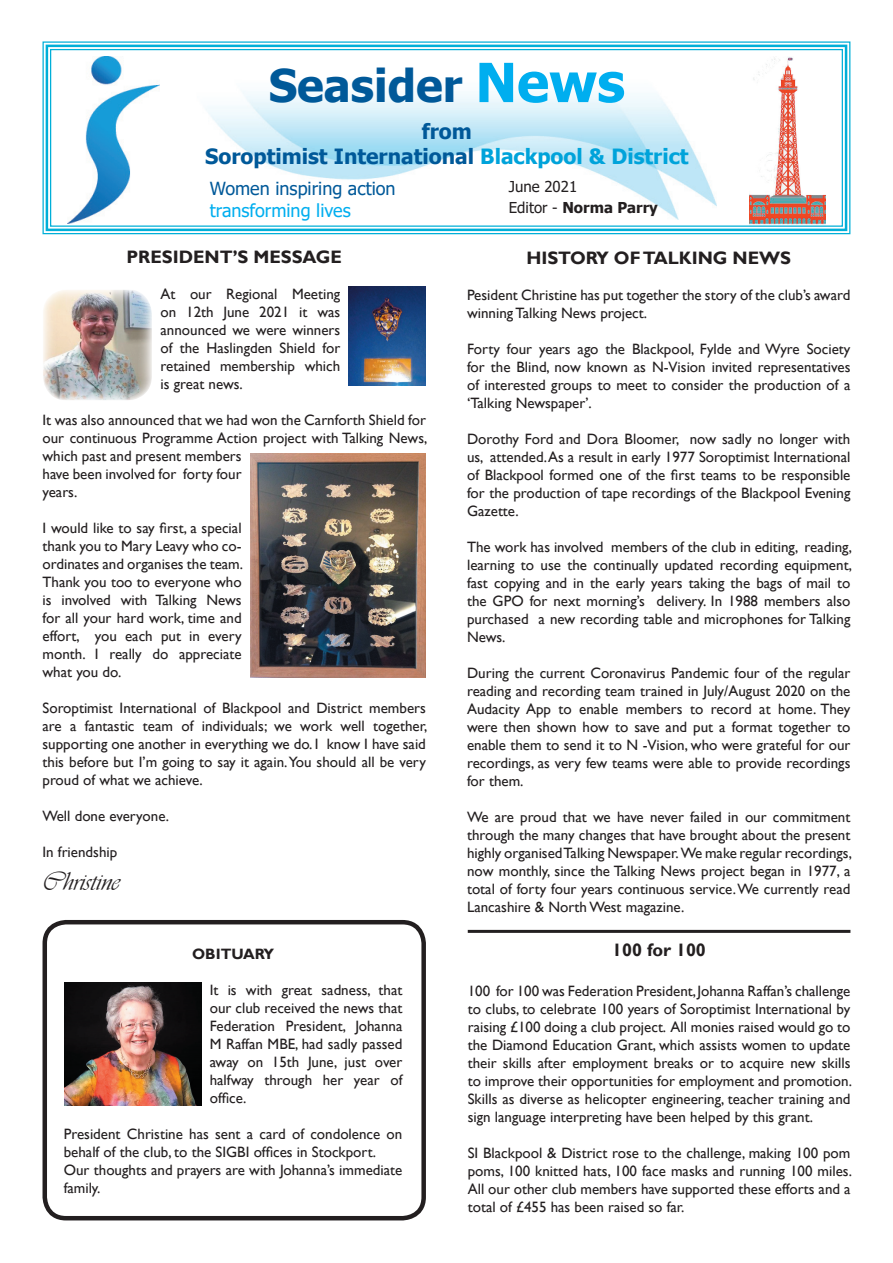
<style>
.page{position:relative;width:893px;height:1263px;background:#fff}
.page>*{position:absolute;margin:0;border:0;box-sizing:border-box;transform-origin:0 0}
.t1{font:700 45px "Tahoma";color:#005999}
.t2{font:27px "Concerto";color:#231f20}
.t3{font:700 21px/25.2px "Tahoma";color:#005999;text-align:center}
.t4{font:700 18px "Gill Sans";color:#231f20}
.t5{font:18px "Tahoma";color:#005999}
.t6{font:18px "Tahoma";color:#00aeef}
.t7{font:15px/18px "Gill Sans";color:#231f20;text-align:justify}
.t8{font:700 15px "Tahoma";color:#231f20}
.t9{font:15px "Tahoma";color:#231f20}
.t10{font:700 15px "Gill Sans";color:#231f20}
.s1{font-size:54px;color:#00aeef}
.s2{color:#00a3da}
.s3{font-weight:400}
</style>
<div class="page">
<svg style="left:42px;top:920px;width:384px;height:298px"></svg>
<svg style="left:42px;top:41px;width:809px;height:194px"></svg>
<div style="left:46px;top:45px;width:801px;height:186px;border:2px solid #00afd8"></div>
<div style="left:50px;top:49px;width:793px;height:178px;border:1px solid #00afd8"></div>
<img style="left:178px;top:55px;width:538px;height:165px">
<img style="left:67px;top:57px;width:92px;height:167px">
<img style="left:750px;top:57px;width:76px;height:168px">
<hr style="left:468px;top:930px;width:382px;height:3px;background:#231f20">
<img style="left:43px;top:290px;width:109px;height:110px">
<img style="left:250px;top:453px;width:176px;height:225px">
<img style="left:349px;top:287px;width:76px;height:98px">
<img style="left:65px;top:982px;width:136px;height:123px">
<h1 class="t1" style="left:269px;top:54px;width:358px">Seasider <span class="s1">News</span></h1>
<h3 class="t3" style="left:205px;top:120px;width:485px">from<br>Soroptimist International <span class="s2">Blackpool &amp; District</span></h3>
<p class="t8" style="left:509px;top:197px;width:151px"><span class="s3">Editor -</span> Norma Parry</p>
<p class="t9" style="left:509px;top:176px;width:70px">June 2021</p>
<p class="t5" style="left:210px;top:177px;width:187px">Women inspiring action</p>
<p class="t6" style="left:210px;top:198px;width:142px">transforming lives</p>
<p class="t4" style="left:126px;top:246px;width:217px">PRESIDENT’S MESSAGE</p>
<p class="t7" style="left:161px;top:286px;width:181px">At our Regional Meeting on 12th June 2021 it was announced we were winners of the Haslingden Shield for retained membership which is great news.</p>
<p class="t7" style="left:43px;top:412px;width:386px;text-align:left">It was also announced that we had won the Carnforth Shield for our continuous Programme Action project with Talking News, which past and present members<br>have been involved for forty four<br>years.</p>
<p class="t7" style="left:43px;top:520px;width:202px">I would like to say first, a special thank you to Mary Leavy who co&shy;ordinates and organises the team.<br>Thank you too to everyone who is involved with Talking News for all your hard work, time and effort, you each put in every month. I really do appreciate what you do.</p>
<p class="t7" style="left:43px;top:700px;width:386px">Soroptimist International of Blackpool and District members are a fantastic team of individuals; we work well together, supporting one another in everything we do. I know I have said this before but I’m going to say it again. You should all be very proud of what we achieve.</p>
<p class="t7" style="left:43px;top:808px;width:128px">Well done everyone.</p>
<p class="t7" style="left:43px;top:844px;width:76px">In friendship</p>
<h2 class="t2" style="left:43px;top:865px;width:78px">Christine</h2>
<p class="t10" style="left:192px;top:944px;width:84px">OBITUARY</p>
<p class="t7" style="left:210px;top:981px;width:194px">It is with great sadness, that our club received the news that Federation President, Johanna M Raffan MBE, had sadly passed away on 15th June, just over halfway through her year of office.</p>
<p class="t7" style="left:64px;top:1125px;width:340px;text-align:left">President Christine has sent a card of condolence on behalf of the club, to the SIGBI offices in Stockport.<br>Our thoughts and prayers are with Johanna’s immediate family.</p>
<p class="t4" style="left:526px;top:247px;width:266px">HISTORY OF TALKING NEWS</p>
<p class="t7" style="left:467px;top:286px;width:385px">Pesident Christine has put together the story of the club’s award winning Talking News project.</p>
<p class="t7" style="left:467px;top:340px;width:385px">Forty four years ago the Blackpool, Fylde and Wyre Society for the Blind, now known as N-Vision invited representatives of interested groups to meet to consider the production of a ‘Talking Newspaper’.</p>
<p class="t7" style="left:467px;top:430px;width:385px">Dorothy Ford and Dora Bloomer, now sadly no longer with us, attended. As a result in early 1977 Soroptimist International of Blackpool formed one of the first teams to be responsible for the production of tape recordings of the Blackpool Evening Gazette.</p>
<p class="t7" style="left:467px;top:538px;width:386px">The work has involved members of the club in editing, reading, learning to use the continually updated recording equipment, fast copying and in the early years taking the bags of mail to the GPO for next morning’s delivery. In 1988 members also purchased a new recording table and microphones for Talking News.</p>
<p class="t7" style="left:467px;top:664px;width:385px">During the current Coronavirus Pandemic four of the regular reading and recording team trained in July/August 2020 on the Audacity App to enable members to record at home. They were then shown how to save and put a format together to enable them to send it to N -Vision, who were grateful for our recordings, as very few teams were able to provide recordings for them.</p>
<p class="t7" style="left:467px;top:808px;width:386px">We are proud that we have never failed in our commitment through the many changes that have brought about the present highly organised Talking Newspaper. We make regular recordings, now monthly, since the Talking News project began in 1977, a total of forty four years continuous service. We currently read Lancashire &amp; North West magazine.</p>
<p class="t4" style="left:612px;top:939px;width:95px">100 for 100</p>
<p class="t7" style="left:468px;top:982px;width:386px">100 for 100 was Federation President, Johanna Raffan’s challenge to clubs, to celebrate 100 years of Soroptimist International by raising £100 doing a club project. All monies raised would go to the Diamond Education Grant, which assists women to update their skills after employment breaks or to acquire new skills to improve their opportunities for employment and promotion.<br>Skills as diverse as helicopter engineering, teacher training and sign language interpreting have been helped by this grant.</p>
<p class="t7" style="left:468px;top:1144px;width:386px">SI Blackpool &amp; District rose to the challenge, making 100 pom poms, 100 knitted hats, 100 face masks and running 100 miles.<br>All our other club members have supported these efforts and a total of £455 has been raised so far.</p>
</div>
